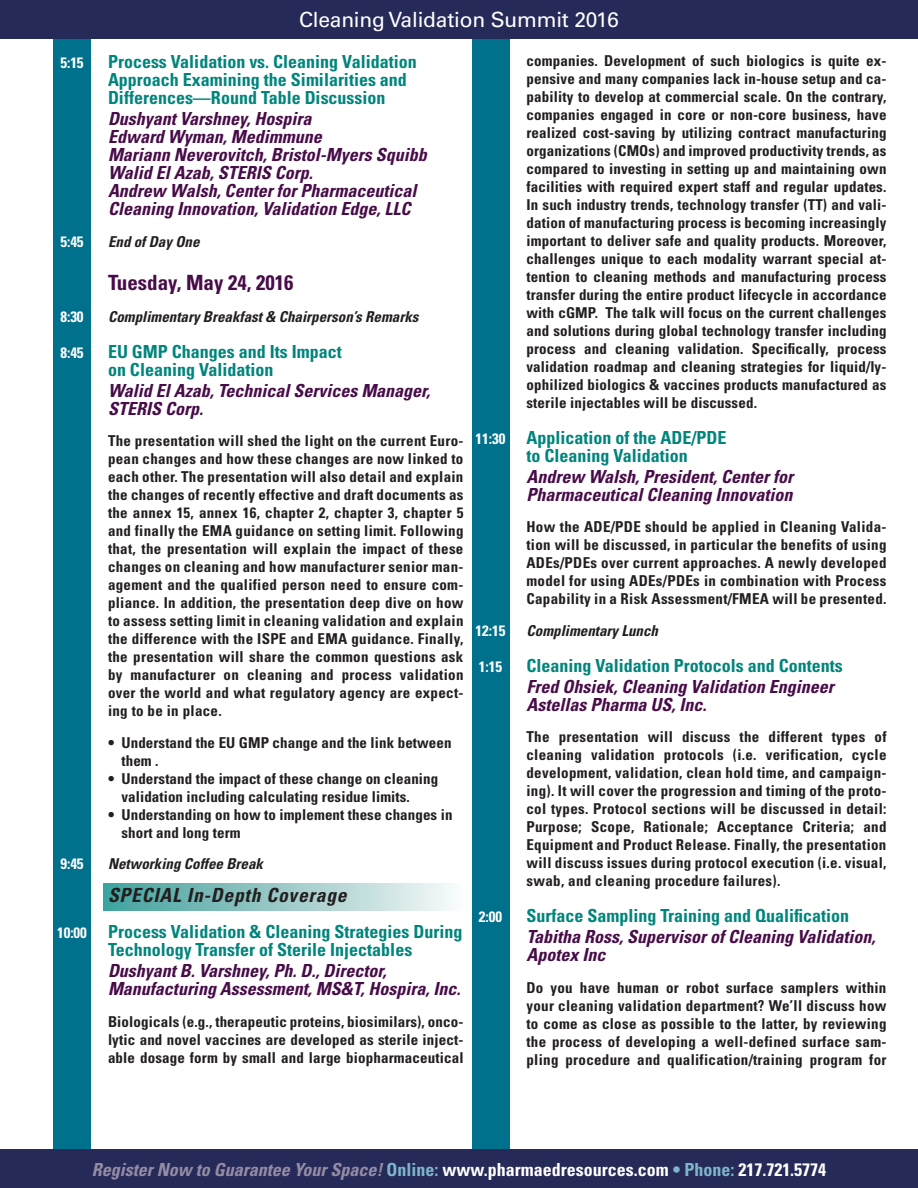
<style>
.page{position:relative;width:918px;height:1188px;background:#fff}
.page>*{position:absolute;margin:0;border:0;box-sizing:border-box;transform-origin:0 0}
.t1{font:21px "Univers";letter-spacing:-.01em;color:#fff}
.t2{font:700 condensed 21px "Univers";color:#480c49}
.t3{font:italic 700 condensed 19.5px "Univers";letter-spacing:.04em;color:#231f20}
.t4{font:italic 700 condensed 18px/18px "Univers";color:#480c49}
.t5{font:700 condensed 18px/18px "Univers";color:#00857c}
.t6{font:700 condensed 18px "Univers";color:#fff}
.t7{font:700 condensed 15px/18px "Univers";letter-spacing:.01em;color:#231f20;text-align:justify}
.t8{font:italic 700 condensed 15px "Univers";color:#231f20}
.t9{font:700 condensed 15px "Univers";color:#fff}
.s1{font-size:15px;color:#fff}
.s2{font-style:italic;color:#938ca4}
.s3{color:#7eb6c9}
</style>
<div class="page">
<div style="left:54px;top:0;width:37px;height:1188px;background:#00718c"></div>
<div style="left:472px;top:0;width:38px;height:1188px;background:#00718c"></div>
<div style="left:0;top:0;width:918px;height:39px;background:#262a59"></div>
<div style="left:0;top:1149px;width:918px;height:39px;background:#262a59"></div>
<div style="left:104px;top:883px;width:363px;height:27px;background:linear-gradient(to right,#41a09c,#fbf9fa)"></div>
<h1 class="t1" style="left:299px;top:7px;width:321px">Cleaning Validation Summit 2016</h1>
<p class="t9" style="left:60px;top:54px;width:25px">5:15</p>
<p class="t5" style="left:108px;top:53px;width:310px">Process Validation vs. Cleaning Validation<br>Approach Examining the Similarities and<br>Differences—Round Table Discussion</p>
<p class="t4" style="left:108px;top:110px;width:320px">Dushyant Varshney, Hospira<br>Edward Wyman, Medimmune<br>Mariann Neverovitch, Bristol-Myers Squibb Walid El Azab, STERIS Corp.<br>Andrew Walsh, Center for Pharmaceutical Cleaning Innovation, Validation Edge, LLC</p>
<p class="t9" style="left:60px;top:232px;width:25px">5:45</p>
<p class="t8" style="left:108px;top:232px;width:93px">End of Day One</p>
<h1 class="t2" style="left:108px;top:270px;width:187px">Tuesday, May 24, 2016</h1>
<p class="t9" style="left:60px;top:307px;width:25px">8:30</p>
<p class="t8" style="left:108px;top:307px;width:312px">Complimentary Breakfast &amp; Chairperson’s Remarks</p>
<p class="t9" style="left:60px;top:343px;width:25px">8:45</p>
<p class="t5" style="left:108px;top:342px;width:235px">EU GMP Changes and Its Impact on Cleaning Validation</p>
<p class="t4" style="left:108px;top:381px;width:324px">Walid El Azab, Technical Services Manager,<br>STERIS Corp.</p>
<p class="t7" style="left:108px;top:432px;width:357px">The presentation will shed the light on the current Euro&shy;pean changes and how these changes are now linked to each other. The presentation will also detail and explain the changes of recently effective and draft documents as the annex 15, annex 16, chapter 2, chapter 3, chapter 5 and finally the EMA guidance on setting limit. Following that, the presentation will explain the impact of these changes on cleaning and how manufacturer senior man&shy;agement and the qualified person need to ensure com&shy;pliance. In addition, the presentation deep dive on how to assess setting limit in cleaning validation and explain the difference with the ISPE and EMA guidance. Finally, the presentation will share the common questions ask by manufacturer on cleaning and process validation over the world and what regulatory agency are expect&shy;ing to be in place.</p>
<p class="t7" style="left:122px;top:733px;width:332px;text-indent:-14px">• Understand the EU GMP change and the link between them .</p>
<p class="t7" style="left:122px;top:769px;width:318px;text-indent:-14px">• Understand the impact of these change on cleaning validation including calculating residue limits.</p>
<p class="t7" style="left:122px;top:805px;width:333px;text-indent:-14px">• Understanding on how to implement these changes in short and long term</p>
<p class="t9" style="left:60px;top:854px;width:25px">9:45</p>
<p class="t8" style="left:108px;top:854px;width:157px">Networking Coffee Break</p>
<h2 class="t3" style="left:108px;top:883px;width:240px">SPECIAL In-Depth Coverage</h2>
<p class="t5" style="left:57px;top:923px;width:407px;text-align:center"><span class="s1">10:00</span> Process Validation &amp; Cleaning Strategies During<br>Technology Transfer of Sterile Injectables</p>
<p class="t4" style="left:108px;top:962px;width:354px">Dushyant B. Varshney, Ph. D., Director,<br>Manufacturing Assessment, MS&amp;T, Hospira, Inc.</p>
<p class="t7" style="left:108px;top:1012px;width:357px">Biologicals (e.g., therapeutic proteins, biosimilars), onco&shy;lytic and novel vaccines are developed as sterile inject&shy;able dosage form by small and large biopharmaceutical</p>
<p class="t7" style="left:526px;top:52px;width:362px">companies. Development of such biologics is quite ex&shy;pensive and many companies lack in-house setup and ca&shy;pability to develop at commercial scale. On the contrary, companies engaged in core or non-core business, have realized cost-saving by utilizing contract manufacturing organizations (CMOs) and improved productivity trends, as compared to investing in setting up and maintaining own facilities with required expert staff and regular updates.<br>In such industry trends, technology transfer (TT) and vali&shy;dation of manufacturing process is becoming increasingly important to deliver safe and quality products. Moreover, challenges unique to each modality warrant special at&shy;tention to cleaning methods and manufacturing process transfer during the entire product lifecycle in accordance with cGMP. The talk will focus on the current challenges and solutions during global technology transfer including process and cleaning validation. Specifically, process validation roadmap and cleaning strategies for liquid/ly&shy;ophilized biologics &amp; vaccines products manufactured as sterile injectables will be discussed.</p>
<p class="t5" style="left:526px;top:428px;width:202px;text-indent:-51px"><span class="s1">11:30</span> Application of the ADE/PDE to Cleaning Validation</p>
<p class="t4" style="left:526px;top:467px;width:268px">Andrew Walsh, President, Center for<br>Pharmaceutical Cleaning Innovation</p>
<p class="t7" style="left:526px;top:518px;width:362px">How the ADE/PDE should be applied in Cleaning Valida&shy;tion will be discussed, in particular the benefits of using ADEs/PDEs over current approaches. A newly developed model for using ADEs/PDEs in combination with Process Capability in a Risk Assessment/FMEA will be presented.</p>
<p class="t9" style="left:476px;top:621px;width:31px">12:15</p>
<p class="t8" style="left:526px;top:621px;width:133px">Complimentary Lunch</p>
<p class="t9" style="left:479px;top:657px;width:25px">1:15</p>
<p class="t5" style="left:526px;top:656px;width:318px">Cleaning Validation Protocols and Contents</p>
<p class="t4" style="left:526px;top:677px;width:309px">Fred Ohsiek, Cleaning Validation Engineer<br>Astellas Pharma US, Inc.</p>
<p class="t7" style="left:526px;top:728px;width:362px">The presentation will discuss the different types of cleaning validation protocols (i.e. verification, cycle development, validation, clean hold time, and campaign&shy;ing). It will cover the progression and timing of the proto&shy;col types. Protocol sections will be discussed in detail:<br>Purpose; Scope, Rationale; Acceptance Criteria; and Equipment and Product Release. Finally, the presentation will discuss issues during protocol execution (i.e. visual, swab, and cleaning procedure failures).</p>
<p class="t9" style="left:479px;top:908px;width:25px">2:00</p>
<p class="t5" style="left:526px;top:907px;width:324px">Surface Sampling Training and Qualification</p>
<p class="t4" style="left:526px;top:928px;width:351px">Tabitha Ross, Supervisor of Cleaning Validation,<br>Apotex Inc</p>
<p class="t7" style="left:526px;top:979px;width:362px">Do you have human or robot surface samplers within your cleaning validation department? We’ll discuss how to come as close as possible to the latter, by reviewing the process of developing a well-defined surface sam&shy;pling procedure and qualification/training program for</p>
<p class="t6" style="left:92px;top:1158px;width:736px"><span class="s2">Register Now to Guarantee Your Space!</span> <span class="s3">Online:</span> www.pharmaedresources.com <span class="s3">• Phone:</span> 217.721.5774</p>
</div>
